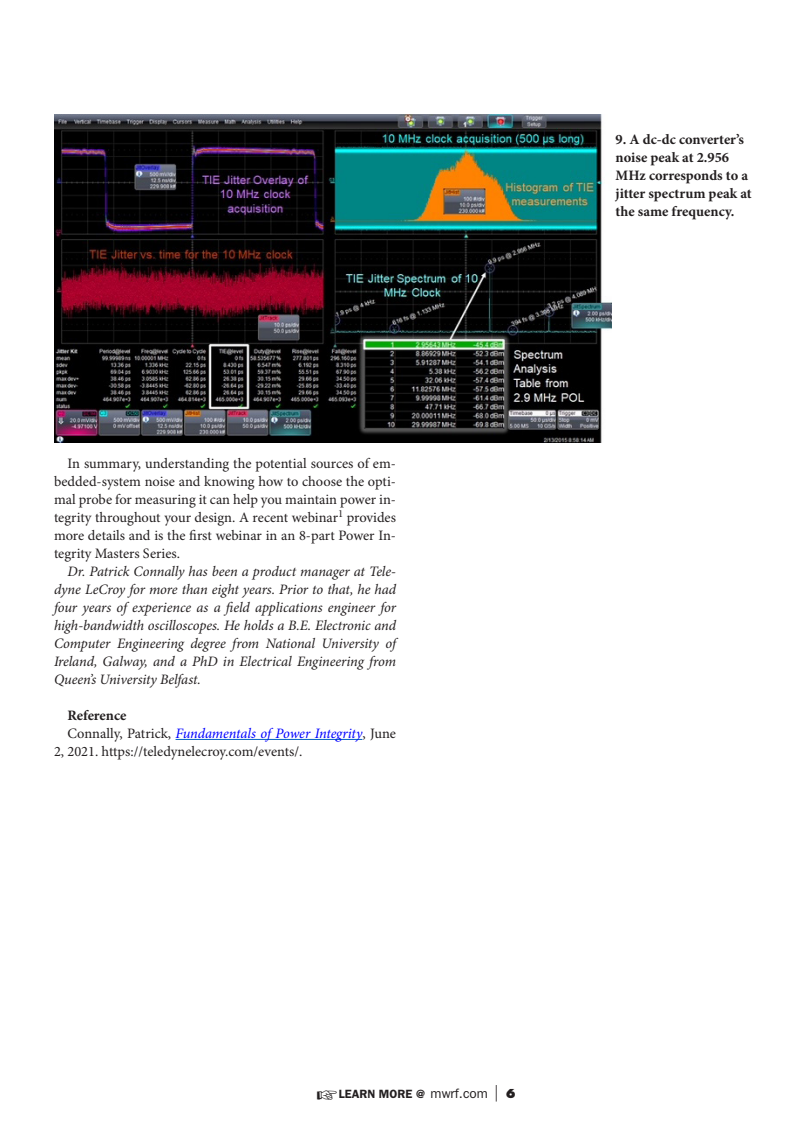
<style>
.page{position:relative;width:810px;height:1134px;background:#fff}
.page>*{position:absolute;margin:0;border:0;box-sizing:border-box;transform-origin:0 0}
.t1{font:14.4px/18px "Minion Pro";letter-spacing:-.005em;color:#231f20;text-align:justify}
.t2{font:italic 14.4px/18px "Minion Pro";letter-spacing:-.005em;color:#231f20;text-align:justify}
.t3{font:700 14.4px/18px "Minion Pro";color:#231f20}
.t4{font:600 12px "ITC Franklin Gothic Std";color:#231f20}
.s1{font-style:italic;color:#00f}
.s2{font-weight:400;font-size:13.5px}
.s3{font-family:"Futura Std";font-weight:300;font-size:16.5px}
.s4{font-family:"Futura Std";font-weight:800}
</style>
<div class="page">
<hr style="left:176px;top:739px;width:186px;height:1px;background:#0563c1">
<img style="left:54px;top:115px;width:558px;height:327px">
<p class="t1" style="left:54px;top:455px;width:344px;text-indent:14px">In summary, understanding the potential sources of em&shy;bedded-system noise and knowing how to choose the opti&shy;mal probe for measuring it can help you maintain power in&shy;tegrity throughout your design. A recent webinar<sup>1</sup> provides more details and is the first webinar in an 8-part Power In&shy;tegrity Masters Series.</p>
<p class="t2" style="left:54px;top:563px;width:344px;text-indent:14px">Dr. Patrick Connally has been a product manager at Tele&shy;dyne LeCroy for more than eight years. Prior to that, he had four years of experience as a field applications engineer for high-bandwidth oscilloscopes. He holds a B.E. Electronic and Computer Engineering degree from National University of Ireland, Galway, and a PhD in Electrical Engineering from Queen’s University Belfast.</p>
<p class="t3" style="left:68px;top:707px;width:60px">Reference</p>
<p class="t1" style="left:54px;top:725px;width:343px;text-indent:14px">Connally, Patrick, <span class="s1">Fundamentals of Power Integrity</span>, June<br>2, 2021. https://teledynelecroy.com/events/.</p>
<p class="t3" style="left:616px;top:131px;width:138px">9. A dc-dc converter’s noise peak at 2.956<br>MHz corresponds to a jitter spectrum peak at the same frequency.</p>
<p class="t4" style="left:317px;top:1087px;width:201px">☞LEARN MORE @ <span class="s2">mwrf.com</span> <span class="s3">|</span> <span class="s4">6</span></p>
</div>
